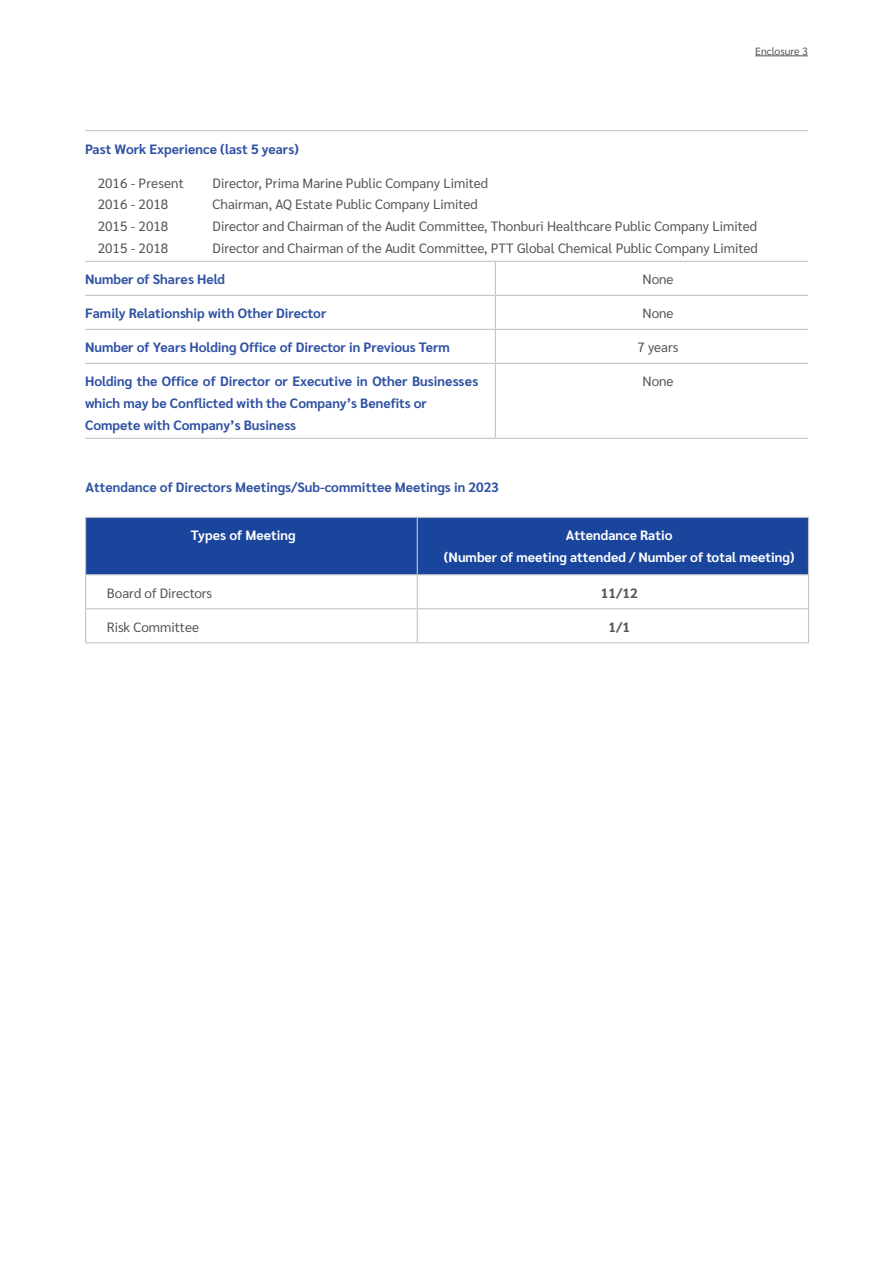
<style>
.page{position:relative;width:893px;height:1263px;background:#fff}
.page>*{position:absolute;margin:0;border:0;box-sizing:border-box;transform-origin:0 0}
.BODY_TEXT{font:700 13.5px/21.8px "Sarabun";color:#3052a3}
.BODY_TEXT-2{font:13.5px "Sarabun";color:#545557}
.BODY_TEXT-3{font:700 13.5px "Sarabun";color:#fff}
.BODY_TEXT-4{font:700 13.5px "Sarabun";color:#545557}
.NOTE{font:10.5px "Sarabun";color:#545557}
</style>
<div class="page">
<hr style="left:85px;top:130px;width:410px;height:1px;background:#c2c3c6">
<hr style="left:495px;top:130px;width:313px;height:1px;background:#c2c3c6">
<hr style="left:85px;top:261px;width:410px;height:1px;background:#c2c3c6">
<hr style="left:495px;top:261px;width:313px;height:1px;background:#c2c3c6">
<hr style="left:85px;top:295px;width:410px;height:1px;background:#c2c3c6">
<hr style="left:495px;top:295px;width:313px;height:1px;background:#c2c3c6">
<hr style="left:85px;top:329px;width:410px;height:1px;background:#c2c3c6">
<hr style="left:495px;top:329px;width:313px;height:1px;background:#c2c3c6">
<hr style="left:85px;top:363px;width:410px;height:1px;background:#c2c3c6">
<hr style="left:495px;top:363px;width:313px;height:1px;background:#c2c3c6">
<hr style="left:85px;top:438px;width:410px;height:1px;background:#c2c3c6">
<hr style="left:495px;top:438px;width:313px;height:1px;background:#c2c3c6">
<hr style="left:495px;top:262px;width:1px;height:33px;background:#c2c3c6">
<hr style="left:495px;top:296px;width:1px;height:33px;background:#c2c3c6">
<hr style="left:495px;top:330px;width:1px;height:33px;background:#c2c3c6">
<hr style="left:495px;top:364px;width:1px;height:74px;background:#c2c3c6">
<div style="left:86px;top:518px;width:722px;height:56px;background:#1a459c"></div>
<hr style="left:85px;top:574px;width:332px;height:1px;background:#c2c3c6">
<hr style="left:417px;top:574px;width:392px;height:1px;background:#c2c3c6">
<hr style="left:85px;top:608px;width:332px;height:1px;background:#c2c3c6">
<hr style="left:417px;top:608px;width:392px;height:1px;background:#c2c3c6">
<hr style="left:85px;top:642px;width:332px;height:1px;background:#c2c3c6">
<hr style="left:417px;top:642px;width:392px;height:1px;background:#c2c3c6">
<hr style="left:85px;top:517px;width:332px;height:1px;background:#c2c3c6">
<hr style="left:85px;top:518px;width:1px;height:56px;background:#c2c3c6">
<hr style="left:417px;top:517px;width:392px;height:1px;background:#c2c3c6">
<hr style="left:417px;top:518px;width:1px;height:56px;background:#c2c3c6">
<hr style="left:808px;top:518px;width:1px;height:56px;background:#c2c3c6">
<hr style="left:85px;top:575px;width:1px;height:33px;background:#c2c3c6">
<hr style="left:417px;top:575px;width:1px;height:33px;background:#c2c3c6">
<hr style="left:808px;top:575px;width:1px;height:33px;background:#c2c3c6">
<hr style="left:85px;top:609px;width:1px;height:33px;background:#c2c3c6">
<hr style="left:417px;top:609px;width:1px;height:33px;background:#c2c3c6">
<hr style="left:808px;top:609px;width:1px;height:33px;background:#c2c3c6">
<hr style="left:755px;top:56px;width:53px;height:1px;background:#545557">
<p class="NOTE" style="left:755px;top:45px;width:54px">Enclosure 3</p>
<p class="BODY_TEXT" style="left:85px;top:138px;width:216px">Past Work Experience (last 5 years)</p>
<p class="BODY_TEXT-2" style="left:98px;top:175px;width:87px">2016 - Present</p>
<p class="BODY_TEXT-2" style="left:213px;top:175px;width:277px">Director, Prima Marine Public Company Limited</p>
<p class="BODY_TEXT-2" style="left:98px;top:197px;width:72px">2016 - 2018</p>
<p class="BODY_TEXT-2" style="left:213px;top:197px;width:267px">Chairman, AQ Estate Public Company Limited</p>
<p class="BODY_TEXT-2" style="left:98px;top:218px;width:72px">2015 - 2018</p>
<p class="BODY_TEXT-2" style="left:213px;top:218px;width:546px">Director and Chairman of the Audit Committee, Thonburi Healthcare Public Company Limited</p>
<p class="BODY_TEXT-2" style="left:98px;top:240px;width:72px">2015 - 2018</p>
<p class="BODY_TEXT-2" style="left:213px;top:240px;width:547px">Director and Chairman of the Audit Committee, PTT Global Chemical Public Company Limited</p>
<p class="BODY_TEXT" style="left:85px;top:269px;width:142px">Number of Shares Held</p>
<p class="BODY_TEXT-2" style="left:642px;top:272px;width:33px">None</p>
<p class="BODY_TEXT" style="left:85px;top:303px;width:243px">Family Relationship with Other Director</p>
<p class="BODY_TEXT-2" style="left:642px;top:306px;width:33px">None</p>
<p class="BODY_TEXT" style="left:85px;top:337px;width:366px">Number of Years Holding Office of Director in Previous Term</p>
<p class="BODY_TEXT-2" style="left:637px;top:340px;width:43px">7 years</p>
<p class="BODY_TEXT" style="left:85px;top:371px;width:395px">Holding the Office of Director or Executive in Other Businesses which may be Conflicted with the Company’s Benefits or</p>
<p class="BODY_TEXT" style="left:85px;top:414px;width:213px">Compete with Company’s Business</p>
<p class="BODY_TEXT-2" style="left:642px;top:374px;width:33px">None</p>
<p class="BODY_TEXT" style="left:86px;top:476px;width:415px">Attendance of Directors Meetings/Sub-committee Meetings in 2023</p>
<p class="BODY_TEXT-3" style="left:191px;top:528px;width:106px">Types of Meeting</p>
<p class="BODY_TEXT-3" style="left:566px;top:528px;width:108px">Attendance Ratio</p>
<p class="BODY_TEXT-3" style="left:444px;top:549px;width:352px">(Number of meeting attended / Number of total meeting)</p>
<p class="BODY_TEXT-2" style="left:107px;top:585px;width:107px">Board of Directors</p>
<p class="BODY_TEXT-4" style="left:601px;top:585px;width:38px">11/12</p>
<p class="BODY_TEXT-2" style="left:107px;top:619px;width:94px">Risk Committee</p>
<p class="BODY_TEXT-4" style="left:608px;top:619px;width:23px">1/1</p>
</div>
